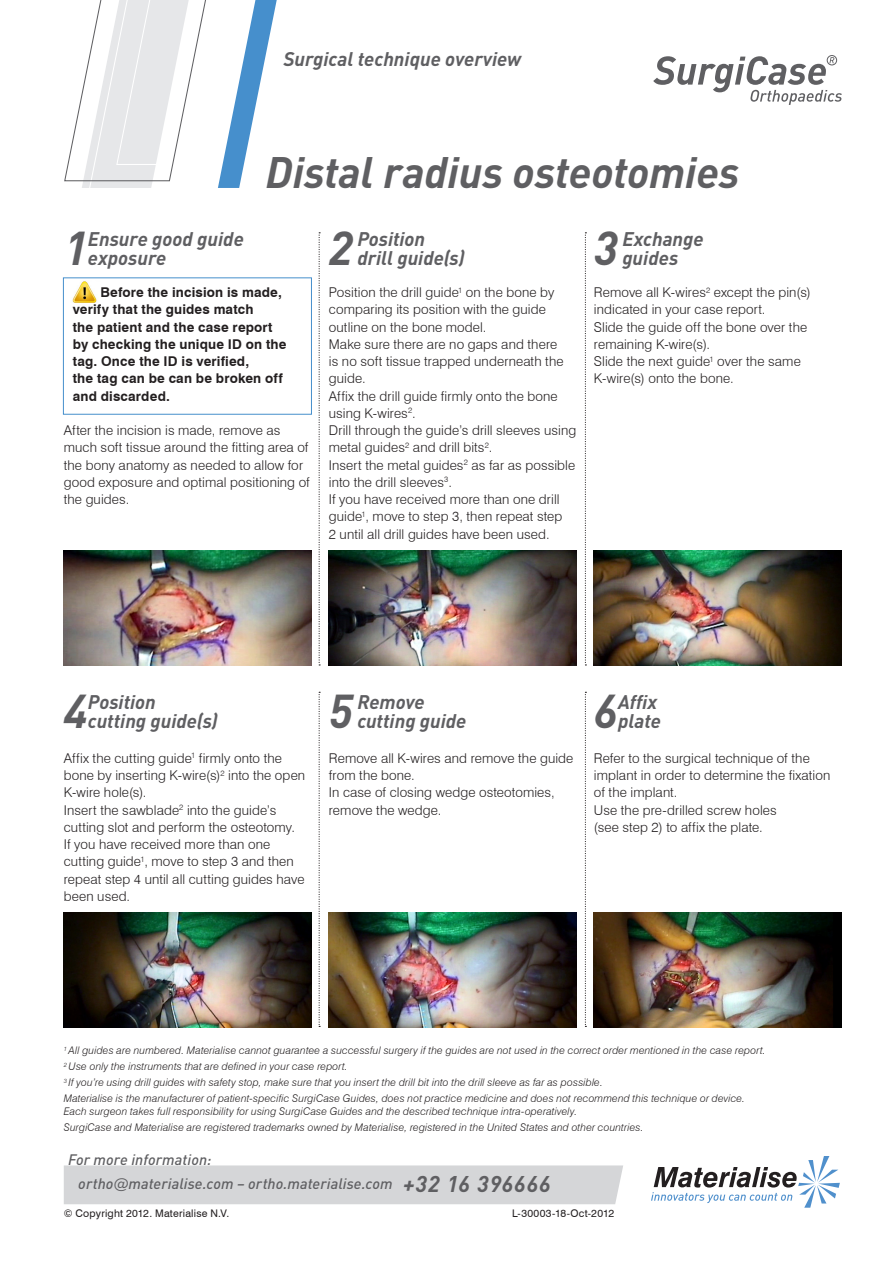
<style>
.page{position:relative;width:893px;height:1263px;background:#fff}
.page>*{position:absolute;margin:0;border:0;box-sizing:border-box;transform-origin:0 0}
.inleiding{font:italic 700 46.95px "DINOT";color:#5f5f62}
.titel_app_note{font:italic 700 43.5px "DINOT";letter-spacing:-.005em;color:#5f5f62}
.inleiding-2{font:italic 700 19.5px/19.5px "DINOT";color:#5f5f62}
.body{font:italic 500 15px/24px "DINOT";letter-spacing:.005em;color:#5f5f62}
.inleiding-3{font:300 13.5px/17.2px "Swiss 721 BT";letter-spacing:.01em;color:#231f20}
.inleiding-4{font:700 13.5px/17.2px "Swiss 721 BT";letter-spacing:.01em;color:#231f20}
.body-2{font:italic 300 10.5px/12.6px "Swiss 721 BT";letter-spacing:.015em;color:#231f20}
.body-3{font:10.5px "Swiss 721 BT";letter-spacing:.02em;color:#231f20}
.s1{font-family:"Swiss 721 BT";font-weight:400}
.s2{font-weight:700;font-size:22.5px}
</style>
<div class="page">
<svg style="left:64px;top:0;width:213px;height:188px"></svg>
<div style="left:827px;top:55px;width:10px;height:10px;border:1px solid #5f5f62;border-radius:50%"></div>
<svg style="left:653px;top:56px;width:189px;height:49px"></svg>
<img style="left:72px;top:281px;width:25px;height:22px">
<svg style="left:319px;top:232px;width:1px;height:433px"></svg>
<svg style="left:585px;top:232px;width:1px;height:433px"></svg>
<svg style="left:319px;top:692px;width:1px;height:335px"></svg>
<svg style="left:585px;top:692px;width:1px;height:335px"></svg>
<img style="left:64px;top:913px;width:248px;height:114px">
<img style="left:64px;top:551px;width:248px;height:114px">
<img style="left:329px;top:913px;width:248px;height:114px">
<img style="left:329px;top:551px;width:248px;height:114px">
<img style="left:594px;top:913px;width:248px;height:114px">
<img style="left:594px;top:551px;width:248px;height:114px">
<div style="left:63px;top:277px;width:249px;height:138px;border:1px solid #468fcc"></div>
<div style="left:64px;top:1165px;width:559px;height:39px;background:#d5d6d8"></div>
<svg style="left:651px;top:1156px;width:189px;height:52px"></svg>
<p class="inleiding-2" style="left:283px;top:48px;width:239px">Surgical technique overview</p>
<p class="titel_app_note" style="left:265px;top:143px;width:476px">Distal radius osteotomies</p>
<p class="inleiding" style="left:64px;top:216px;width:26px">1</p>
<p class="inleiding-2" style="left:88px;top:228px;width:157px">Ensure good guide exposure</p>
<p class="inleiding-4" style="left:73px;top:283px;width:215px;text-indent:28px">Before the incision is made, verify that the guides match<br>the patient and the case report by checking the unique ID on the tag. Once the ID is verified,<br>the tag can be can be broken off and discarded.</p>
<p class="inleiding-3" style="left:64px;top:421px;width:247px">After the incision is made, remove as much soft tissue around the fitting area of the bony anatomy as needed to allow for good exposure and optimal positioning of the guides.</p>
<p class="inleiding" style="left:329px;top:216px;width:26px">2</p>
<p class="inleiding-2" style="left:357px;top:228px;width:109px">Position drill guide(s)</p>
<p class="inleiding-3" style="left:329px;top:283px;width:249px">Position the drill guide<sup>1</sup> on the bone by comparing its position with the guide outline on the bone model.<br>Make sure there are no gaps and there<br>is no soft tissue trapped underneath the guide.<br>Affix the drill guide firmly onto the bone using K-wires<sup>2</sup>.<br>Drill through the guide’s drill sleeves using metal guides<sup>2</sup> and drill bits<sup>2</sup>.<br>Insert the metal guides<sup>2</sup> as far as possible into the drill sleeves<sup>3</sup>.</p>
<p class="inleiding-3" style="left:329px;top:490px;width:235px">If you have received more than one drill guide<sup>1</sup>, move to step 3, then repeat step<br>2 until all drill guides have been used.</p>
<p class="inleiding" style="left:594px;top:216px;width:26px">3</p>
<p class="inleiding-2" style="left:622px;top:228px;width:83px">Exchange guides</p>
<p class="inleiding-3" style="left:594px;top:283px;width:218px">Remove all K-wires<sup>2</sup> except the pin(s) indicated in your case report.</p>
<p class="inleiding-3" style="left:594px;top:318px;width:215px">Slide the guide off the bone over the remaining K-wire(s).</p>
<p class="inleiding-3" style="left:594px;top:352px;width:208px">Slide the next guide<sup>1</sup> over the same<br>K-wire(s) onto the bone.</p>
<p class="inleiding" style="left:64px;top:679px;width:26px">4</p>
<p class="inleiding-2" style="left:88px;top:691px;width:131px">Position cutting guide(s)</p>
<p class="inleiding-3" style="left:64px;top:749px;width:243px">Affix the cutting guide<sup>1</sup> firmly onto the bone by inserting K-wire(s)<sup>2</sup> into the open<br>K-wire hole(s).</p>
<p class="inleiding-3" style="left:64px;top:801px;width:233px">Insert the sawblade<sup>2</sup> into the guide’s cutting slot and perform the osteotomy.</p>
<p class="inleiding-3" style="left:64px;top:835px;width:242px">If you have received more than one cutting guide<sup>1</sup>, move to step 3 and then repeat step 4 until all cutting guides have been used.</p>
<p class="inleiding" style="left:329px;top:679px;width:26px">5</p>
<p class="inleiding-2" style="left:357px;top:691px;width:111px">Remove cutting guide</p>
<p class="inleiding-3" style="left:329px;top:749px;width:246px">Remove all K-wires and remove the guide from the bone.</p>
<p class="inleiding-3" style="left:329px;top:784px;width:227px">In case of closing wedge osteotomies, remove the wedge.</p>
<p class="inleiding" style="left:594px;top:679px;width:26px">6</p>
<p class="inleiding-2" style="left:618px;top:691px;width:44px">Affix plate</p>
<p class="inleiding-3" style="left:594px;top:749px;width:238px">Refer to the surgical technique of the implant in order to determine the fixation of the implant.</p>
<p class="inleiding-3" style="left:594px;top:801px;width:184px">Use the pre-drilled screw holes (see step 2) to affix the plate.</p>
<p class="body-2" style="left:64px;top:1044px;width:703px"><sup>1</sup> All guides are numbered. Materialise cannot guarantee a successful surgery if the guides are not used in the correct order mentioned in the case report.</p>
<p class="body-2" style="left:64px;top:1060px;width:285px"><sup>2</sup> Use only the instruments that are defined in your case report.</p>
<p class="body-2" style="left:64px;top:1076px;width:540px"><sup>3</sup> If you’re using drill guides with safety stop, make sure that you insert the drill bit into the drill sleeve as far as possible.</p>
<p class="body-2" style="left:64px;top:1092px;width:683px">Materialise is the manufacturer of patient-specific SurgiCase Guides, does not practice medicine and does not recommend this technique or device.<br>Each surgeon takes full responsibility for using SurgiCase Guides and the described technique intra-operatively.</p>
<p class="body-2" style="left:64px;top:1120px;width:581px">SurgiCase and Materialise are registered trademarks owned by Materialise, registered in the United States and other countries.</p>
<p class="body" style="left:78px;top:1147px;width:474px;text-indent:-10px">For more information:<br>ortho<span class="s1">@</span>materialise.com – ortho.materialise.com <span class="s2">+32 16 396666</span></p>
<p class="body-3" style="left:64px;top:1206px;width:167px">© Copyright 2012. Materialise N.V.</p>
<p class="body-3" style="left:512px;top:1206px;width:104px">L-30003-18-Oct-2012</p>
</div>
